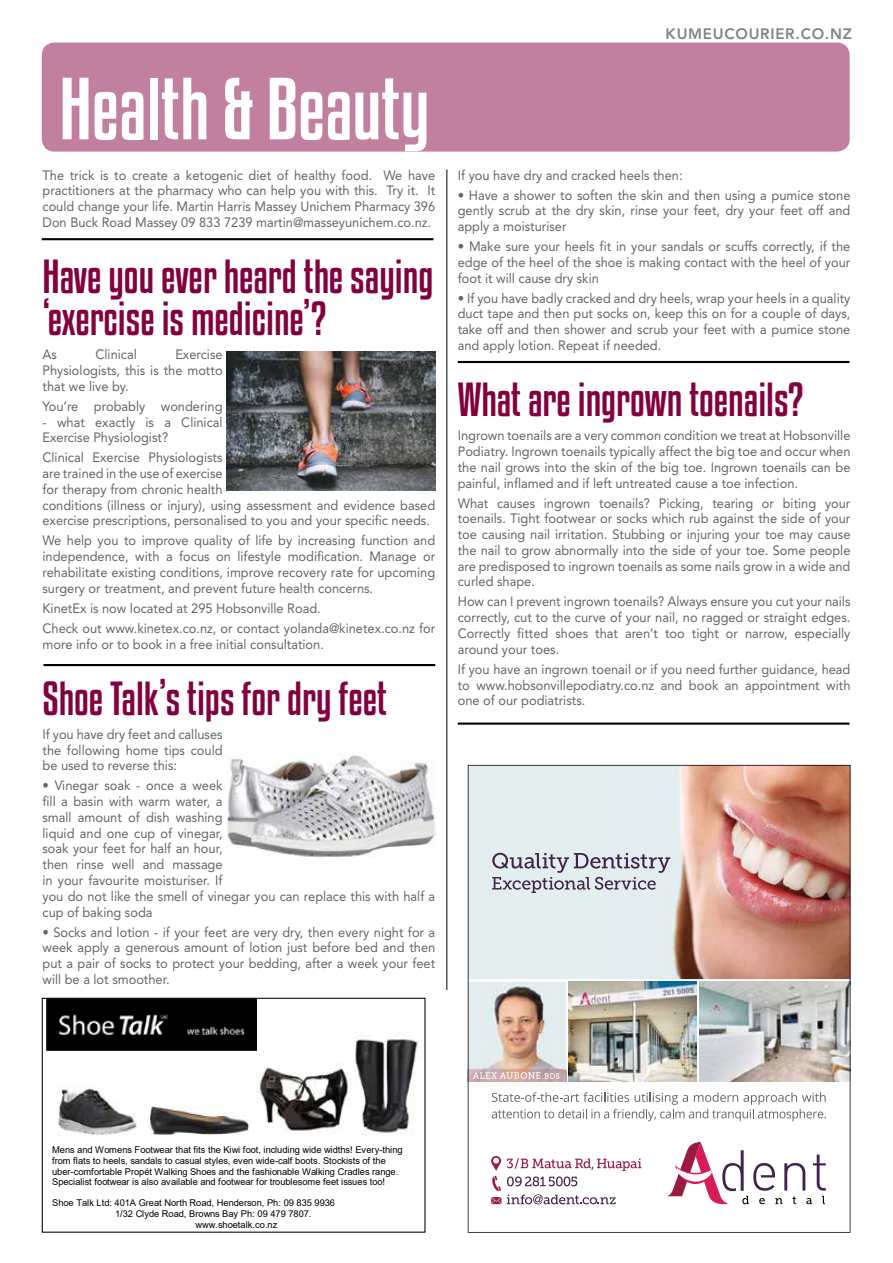
<style>
.page{position:relative;width:893px;height:1263px;background:#fff}
.page>*{position:absolute;margin:0;border:0;box-sizing:border-box;transform-origin:0 0}
.t1{font:78px "Kenyan Coffee Rg";color:#fff}
.t2{font:42px/42px "Kenyan Coffee Rg";color:#83003f}
.t3{font:800 15px "Avenir LT Std";letter-spacing:.05em;color:#808285}
.t4{font:13.5px/15.8px "Avenir";color:#636466;text-align:justify;scale:.95 1}
.t5{font:9.3px/10.6px "Arial";letter-spacing:-.01em;color:#000}
</style>
<div class="page">
<div style="left:42px;top:43px;width:808px;height:109px;background:#c1809f;border-radius:13px"></div>
<hr style="left:44px;top:664px;width:391px;height:2px;background:#000">
<hr style="left:446px;top:169px;width:1px;height:821px;background:#000">
<hr style="left:458px;top:361px;width:391px;height:2px;background:#000">
<hr style="left:42px;top:238px;width:391px;height:2px;background:#000">
<img style="left:47px;top:1000px;width:209px;height:50px">
<img style="left:354px;top:1032px;width:66px;height:103px">
<img style="left:58px;top:1088px;width:79px;height:47px">
<img style="left:149px;top:1106px;width:100px;height:28px">
<img style="left:257px;top:1065px;width:94px;height:66px">
<div style="left:42px;top:998px;width:383px;height:235px;border:1px solid #000"></div>
<img style="left:227px;top:753px;width:208px;height:105px">
<hr style="left:458px;top:722px;width:391px;height:3px;background:#000">
<img style="left:227px;top:351px;width:208px;height:139px">
<img style="left:468px;top:765px;width:382px;height:468px">
<svg style="left:491px;top:1156px;width:10px;height:48px"></svg>
<h1 class="t1" style="left:59px;top:56px;width:372px">Health &amp; Beauty</h1>
<p class="t4" style="left:43px;top:167px;width:415px">The trick is to create a ketogenic diet of healthy food. We have practitioners at the pharmacy who can help you with this. Try it. It could change your life. Martin Harris Massey Unichem Pharmacy 396<br>Don Buck Road Massey 09 833 7239 martin@masseyunichem.co.nz.</p>
<h2 class="t2" style="left:43px;top:254px;width:392px">Have you ever heard the saying ‘exercise is medicine’?</h2>
<p class="t4" style="left:43px;top:347px;width:17px">As</p>
<p class="t4" style="left:96px;top:347px;width:45px">Clinical</p>
<p class="t4" style="left:43px;top:347px;width:191px;text-indent:133px">Exercise Physiologists, this is the motto that we live by.</p>
<p class="t4" style="left:43px;top:398px;width:191px">You’re probably wondering</p>
<p class="t4" style="left:43px;top:414px;width:191px">- what exactly is a Clinical<br>Exercise Physiologist?</p>
<p class="t4" style="left:43px;top:450px;width:415px;text-align:left">Clinical Exercise Physiologists<br>are trained in the use of exercise<br>for therapy from chronic health<br>conditions (illness or injury), using assessment and evidence based exercise prescriptions, personalised to you and your specific needs.</p>
<p class="t4" style="left:43px;top:533px;width:415px">We help you to improve quality of life by increasing function and independence, with a focus on lifestyle modification. Manage or rehabilitate existing conditions, improve recovery rate for upcoming surgery or treatment, and prevent future health concerns.</p>
<p class="t4" style="left:43px;top:598px;width:415px;line-height:20px">KinetEx is now located at 295 Hobsonville Road.<br>Check out www.kinetex.co.nz, or contact yolanda@kinetex.co.nz for</p>
<p class="t4" style="left:43px;top:636px;width:298px">more info or to book in a free initial consultation.</p>
<h2 class="t2" style="left:43px;top:675px;width:346px">Shoe Talk’s tips for dry feet</h2>
<p class="t4" style="left:43px;top:726px;width:191px">If you have dry feet and calluses the following home tips could be used to reverse this:</p>
<p class="t4" style="left:43px;top:778px;width:415px;text-align:left">• Vinegar soak - once a week<br>fill a basin with warm water, a<br>small amount of dish washing<br>liquid and one cup of vinegar,<br>soak your feet for half an hour,<br>then rinse well and massage<br>in your favourite moisturiser. If<br>you do not like the smell of vinegar you can replace this with half a cup of baking soda</p>
<p class="t4" style="left:43px;top:924px;width:415px">• Socks and lotion - if your feet are very dry, then every night for a week apply a generous amount of lotion just before bed and then put a pair of socks to protect your bedding, after a week your feet will be a lot smoother.</p>
<p class="t3" style="left:666px;top:25px;width:188px">KUMEUCOURIER.CO.NZ</p>
<p class="t4" style="left:458px;top:167px;width:238px">If you have dry and cracked heels then:</p>
<p class="t4" style="left:458px;top:187px;width:415px">• Have a shower to soften the skin and then using a pumice stone gently scrub at the dry skin, rinse your feet, dry your feet off and apply a moisturiser</p>
<p class="t4" style="left:458px;top:239px;width:415px">• Make sure your heels fit in your sandals or scuffs correctly, if the edge of the heel of the shoe is making contact with the heel of your foot it will cause dry skin</p>
<p class="t4" style="left:458px;top:290px;width:415px">• If you have badly cracked and dry heels, wrap your heels in a quality duct tape and then put socks on, keep this on for a couple of days, take off and then shower and scrub your feet with a pumice stone and apply lotion. Repeat if needed.</p>
<h2 class="t2" style="left:458px;top:377px;width:347px">What are ingrown toenails?</h2>
<p class="t4" style="left:458px;top:428px;width:415px">Ingrown toenails are a very common condition we treat at Hobsonville Podiatry. Ingrown toenails typically affect the big toe and occur when the nail grows into the skin of the big toe. Ingrown toenails can be painful, inflamed and if left untreated cause a toe infection.</p>
<p class="t4" style="left:458px;top:495px;width:415px">What causes ingrown toenails? Picking, tearing or biting your toenails. Tight footwear or socks which rub against the side of your toe causing nail irritation. Stubbing or injuring your toe may cause the nail to grow abnormally into the side of your toe. Some people are predisposed to ingrown toenails as some nails grow in a wide and curled shape.</p>
<p class="t4" style="left:458px;top:594px;width:415px">How can I prevent ingrown toenails? Always ensure you cut your nails correctly, cut to the curve of your nail, no ragged or straight edges.<br>Correctly fitted shoes that aren’t too tight or narrow, especially around your toes.</p>
<p class="t4" style="left:458px;top:661px;width:415px">If you have an ingrown toenail or if you need further guidance, head to www.hobsonvillepodiatry.co.nz and book an appointment with one of our podiatrists.</p>
<p class="t5" style="left:52px;top:1145px;width:352px">Mens and Womens Footwear that fits the Kiwi foot, including wide widths! Every-thing from flats to heels, sandals to casual styles, even wide-calf boots. Stockists of the uber-comfortable Propét Walking Shoes and the fashionable Walking Cradles range.<br>Specialist footwear is also available and footwear for troublesome feet issues too!</p>
<p class="t5" style="left:52px;top:1198px;width:284px">Shoe Talk Ltd: 401A Great North Road, Henderson, Ph: 09 835 9936</p>
<p class="t5" style="left:115px;top:1208px;width:198px">1/32 Clyde Road, Browns Bay Ph: 09 479 7807.</p>
<p class="t5" style="left:196px;top:1219px;width:83px">www.shoetalk.co.nz</p>
</div>
